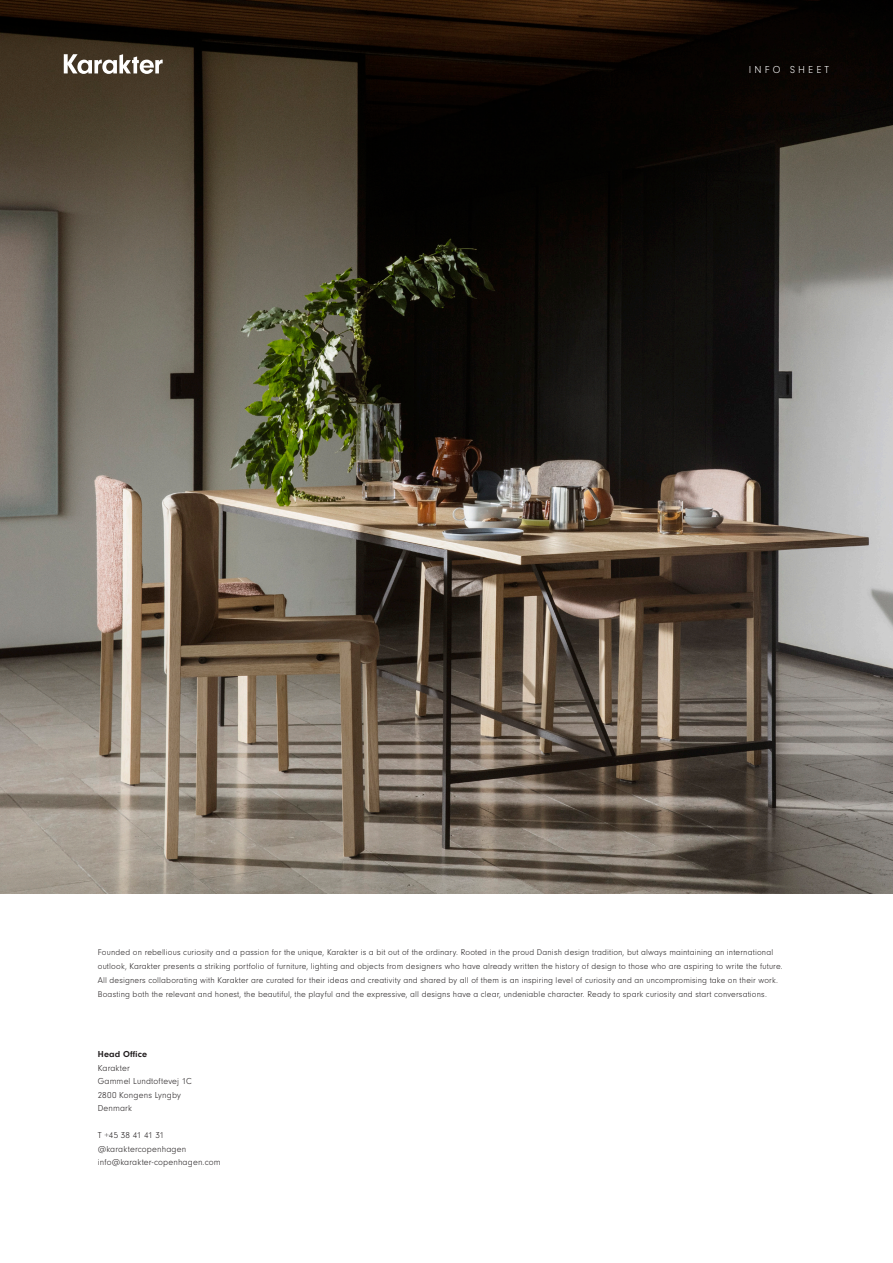
<style>
.page{position:relative;width:893px;height:1263px;background:#fff}
.page>*{position:absolute;margin:0;border:0;box-sizing:border-box;transform-origin:0 0}
.t1{font:300 10.5px "Neuzeit Gro";letter-spacing:.3em;color:#fff}
.t2{font:300 9px/13.5px "Neuzeit Gro";letter-spacing:.015em;color:#231f20}
.t3{font:700 9px "Neuzeit Gro";letter-spacing:.025em;color:#231f20}
.t4{font:300 8.7px/14.2px "Neuzeit Gro";letter-spacing:.015em;color:#231f20}
</style>
<div class="page">
<img style="left:0;top:0;width:893px;height:893px">
<svg style="left:64px;top:54px;width:99px;height:20px"></svg>
<p class="t1" style="left:749px;top:64px;width:82px">INFO SHEET</p>
<p class="t4" style="left:98px;top:945px;width:686px">Founded on rebellious curiosity and a passion for the unique, Karakter is a bit out of the ordinary. Rooted in the proud Danish design tradition, but always maintaining an international outlook, Karakter presents a striking portfolio of furniture, lighting and objects from designers who have already written the history of design to those who are aspiring to write the future.<br>All designers collaborating with Karakter are curated for their ideas and creativity and shared by all of them is an inspiring level of curiosity and an uncompromising take on their work.<br>Boasting both the relevant and honest, the beautiful, the playful and the expressive, all designs have a clear, undeniable character. Ready to spark curiosity and start conversations.</p>
<p class="t3" style="left:98px;top:1049px;width:51px">Head Office</p>
<p class="t2" style="left:98px;top:1061px;width:96px">Karakter<br>Gammel Lundtoftevej 1C<br>2800 Kongens Lyngby<br>Denmark</p>
<p class="t2" style="left:98px;top:1129px;width:124px">T +45 38 41 41 31 @karaktercopenhagen info@karakter-copenhagen.com</p>
</div>
